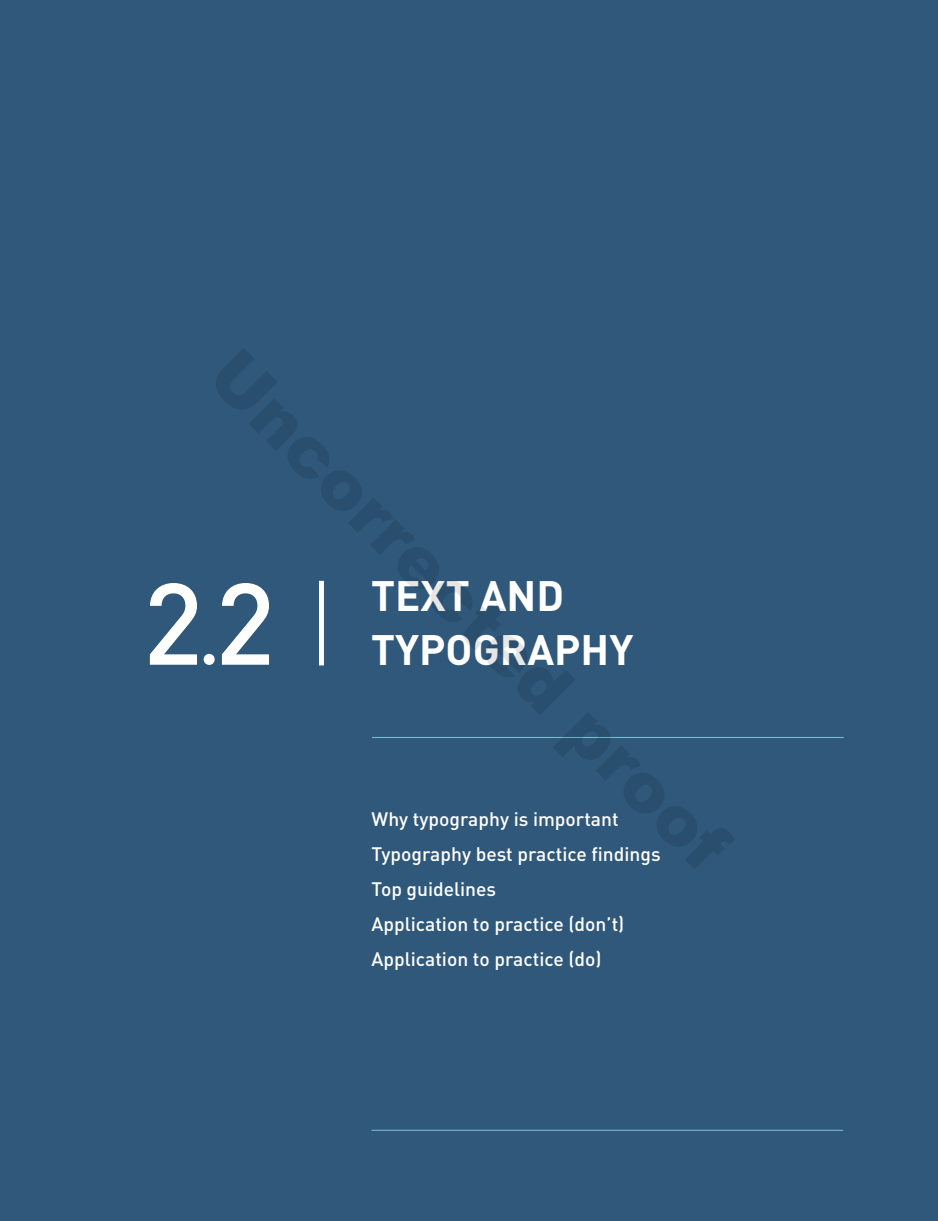
<style>
.page{position:relative;width:938px;height:1221px;background:#fff}
.page>*{position:absolute;margin:0;border:0;box-sizing:border-box;transform-origin:0 0}
.Co-chapter_numbers{font:500 113.75px "DIN";color:#fff}
.t1{font:700 52.5px "Gill Sans";color:#fff}
.Co-chapter_title{font:700 42px/54.2px "DIN";color:#fff}
.Co-chapter_text{font:500 19.25px "DIN";color:#fff}
</style>
<div class="page">
<div style="left:0;top:0;width:938px;height:1220px;background:#2f587a"></div>
<div style="left:319px;top:581px;width:5px;height:84px;background:#fff"></div>
<hr style="left:372px;top:737px;width:471px;height:1px;background:#7dc2d6">
<hr style="left:371px;top:1129px;width:472px;height:1px;background:#7dc2d6">
<p class="Co-chapter_numbers" style="left:143px;top:551px;width:134px">22</p>
<p class="t1" style="left:202px;top:605px;width:16px">.</p>
<p class="Co-chapter_title" style="left:371px;top:566px;width:264px">TEXT AND<br>TYPOGRAPHY</p>
<p class="Co-chapter_text" style="left:371px;top:806px;width:248px">Why typography is important</p>
<p class="Co-chapter_text" style="left:371px;top:841px;width:290px">Typography best practice findings</p>
<p class="Co-chapter_text" style="left:371px;top:876px;width:126px">Top guidelines</p>
<p class="Co-chapter_text" style="left:371px;top:911px;width:254px">Application to practice (don’t)</p>
<p class="Co-chapter_text" style="left:371px;top:946px;width:232px">Application to practice (do)</p>
</div>
